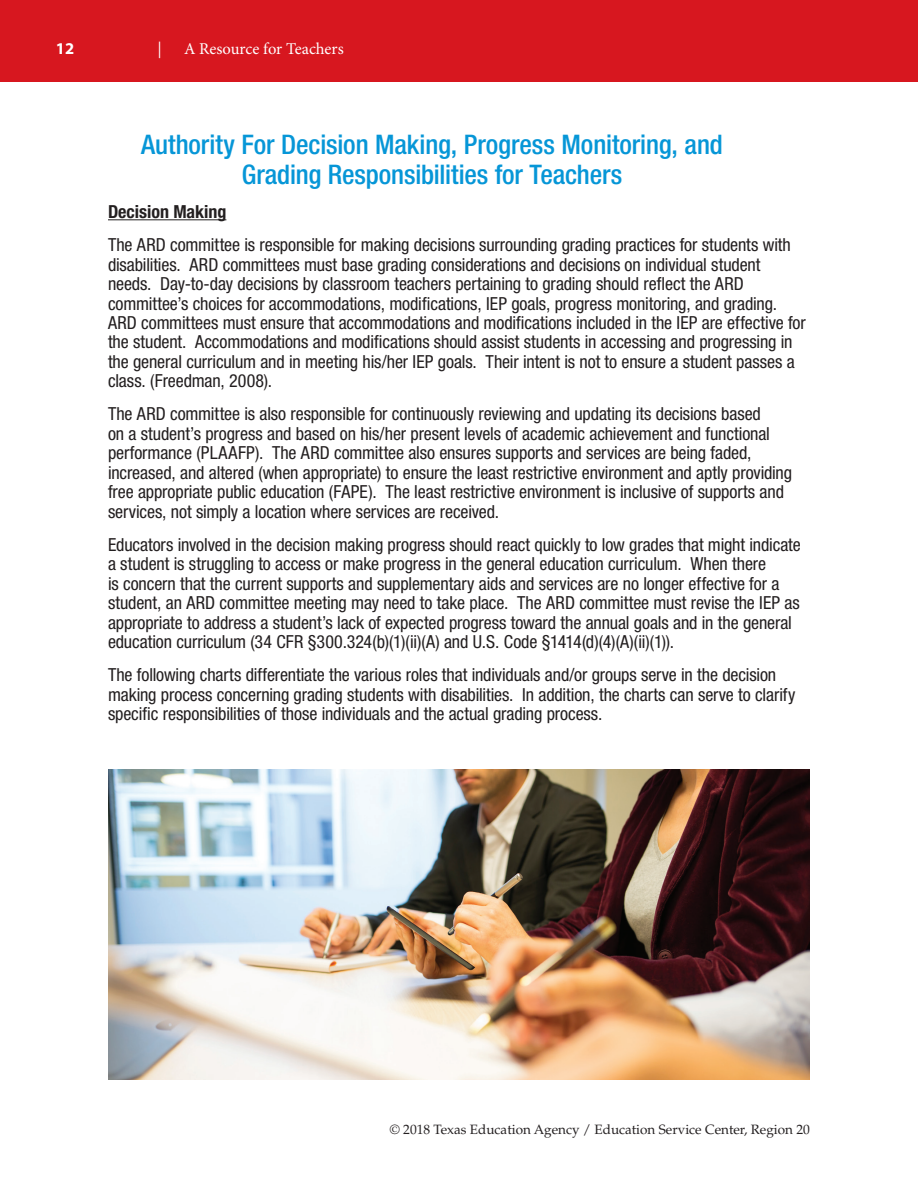
<style>
.page{position:relative;width:918px;height:1188px;background:#fff}
.page>*{position:absolute;margin:0;border:0;box-sizing:border-box;transform-origin:0 0}
.t1{font:500 condensed 27px/30px "Helvetica Neue LT Std";letter-spacing:-.005em;color:#0696d7;text-align:center}
.t2{font:condensed 18px/19.5px "Helvetica Neue LT Std";letter-spacing:-.005em;color:#231f20}
.t3{font:700 condensed 18px "Helvetica Neue LT Std";letter-spacing:-.005em;color:#231f20}
.t4{font:16.5px "Minion Pro";color:#fff}
.t5{font:700 16.5px "Myriad Pro";color:#fff}
.t6{font:italic 16.5px "Minion Pro";color:#fff}
.t7{font:13.5px "Palatino LT Std";color:#231f20}
</style>
<div class="page">
<div style="left:0;top:0;width:918px;height:82px;background:#d7171f"></div>
<hr style="left:108px;top:219px;width:118px;height:1px;background:#231f20">
<img style="left:108px;top:770px;width:702px;height:310px">
<p class="t5" style="left:56px;top:38px;width:20px">12</p>
<p class="t6" style="left:157px;top:38px;width:5px">|</p>
<p class="t4" style="left:184px;top:38px;width:161px">A Resource for Teachers</p>
<h1 class="t1" style="left:141px;top:129px;width:583px">Authority For Decision Making, Progress Monitoring, and<br>Grading Responsibilities for Teachers</h1>
<p class="t3" style="left:108px;top:201px;width:120px">Decision Making</p>
<p class="t2" style="left:108px;top:235px;width:699px">The ARD committee is responsible for making decisions surrounding grading practices for students with disabilities. ARD committees must base grading considerations and decisions on individual student needs. Day-to-day decisions by classroom teachers pertaining to grading should reflect the ARD committee’s choices for accommodations, modifications, IEP goals, progress monitoring, and grading.<br>ARD committees must ensure that accommodations and modifications included in the IEP are effective for the student. Accommodations and modifications should assist students in accessing and progressing in the general curriculum and in meeting his/her IEP goals. Their intent is not to ensure a student passes a class. (Freedman, 2008).</p>
<p class="t2" style="left:108px;top:404px;width:686px">The ARD committee is also responsible for continuously reviewing and updating its decisions based<br>on a student’s progress and based on his/her present levels of academic achievement and functional performance (PLAAFP). The ARD committee also ensures supports and services are being faded, increased, and altered (when appropriate) to ensure the least restrictive environment and aptly providing free appropriate public education (FAPE). The least restrictive environment is inclusive of supports and services, not simply a location where services are received.</p>
<p class="t2" style="left:108px;top:535px;width:694px">Educators involved in the decision making progress should react quickly to low grades that might indicate a student is struggling to access or make progress in the general education curriculum. When there<br>is concern that the current supports and supplementary aids and services are no longer effective for a student, an ARD committee meeting may need to take place. The ARD committee must revise the IEP as appropriate to address a student’s lack of expected progress toward the annual goals and in the general education curriculum (34 CFR §300.324(b)(1)(ii)(A) and U.S. Code §1414(d)(4)(A)(ii)(1)).</p>
<p class="t2" style="left:108px;top:665px;width:689px">The following charts differentiate the various roles that individuals and/or groups serve in the decision making process concerning grading students with disabilities. In addition, the charts can serve to clarify specific responsibilities of those individuals and the actual grading process.</p>
<p class="t7" style="left:390px;top:1121px;width:422px">© 2018 Texas Education Agency / Education Service Center, Region 20</p>
</div>
